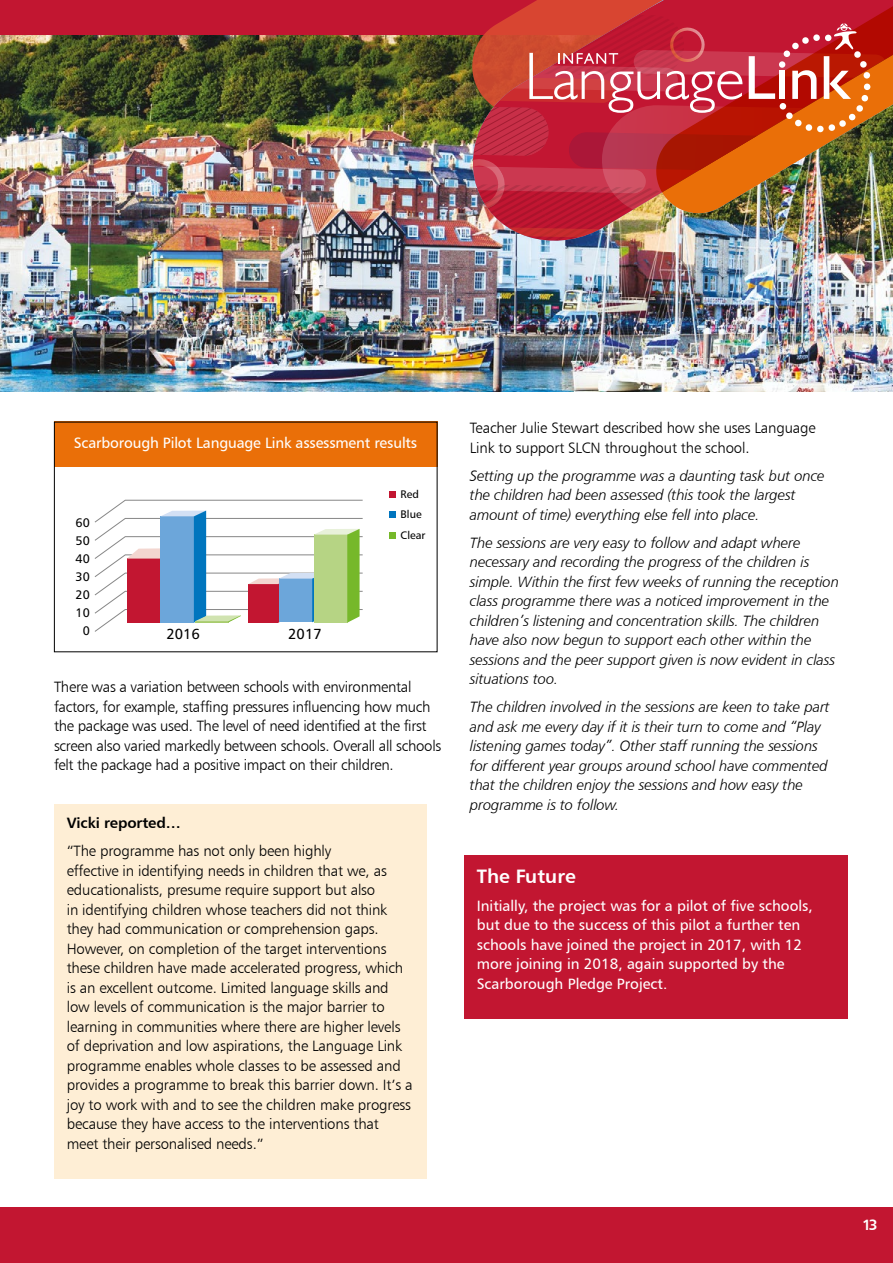
<style>
.page{position:relative;width:893px;height:1263px;background:#fff}
.page>*{position:absolute;margin:0;border:0;box-sizing:border-box;transform-origin:0 0}
.t1{font:19.5px "Humanist 777 BT Bold B";color:#fff}
.t2{font:15px/19.5px "Humanist 777 BT Light B";letter-spacing:-.01em;color:#000}
.t3{font:15px/19.5px "Humanist 777 BT Light Italic B";letter-spacing:-.01em;color:#000}
.t4{font:15px/19.5px "Humanist 777 BT Roman B";color:#fff}
.t5{font:15px "Humanist 777 BT Bold B";letter-spacing:-.01em;color:#000}
.t6{font:15px "Humanist 777 BT Bold B";color:#fff}
.t7{font:14.55px "Humanist 777 BT Roman B";color:#000}
.t8{font:12.45px/17.9px "Humanist 777 BT Roman B";color:#000;text-align:center}
.t9{font:10.95px/20.9px "Humanist 777 BT Roman B";color:#000}
</style>
<div class="page">
<img style="left:0;top:34px;width:893px;height:357px">
<div style="left:54px;top:422px;width:383px;height:45px;background:#ea6f08"></div>
<div style="left:464px;top:855px;width:383px;height:164px;background:#c21631"></div>
<div style="left:389px;top:491px;width:7px;height:7px;background:#c21631"></div>
<div style="left:389px;top:511px;width:7px;height:7px;background:#0075be"></div>
<div style="left:389px;top:532px;width:7px;height:7px;background:#76b82a"></div>
<svg style="left:94px;top:499px;width:269px;height:133px"></svg>
<div style="left:54px;top:804px;width:373px;height:374px;background:#feeed5"></div>
<div style="left:0;top:1208px;width:893px;height:55px;background:#c21631"></div>
<div style="left:0;top:0;width:893px;height:34px;background:#c21631"></div>
<svg style="left:517px;top:0;width:133px;height:12px;background:#d64131"></svg>
<img style="left:460px;top:12px;width:433px;height:240px">
<div style="left:786px;top:113px;width:7px;height:6px;background:#fff;border-radius:50%"></div>
<div style="left:780px;top:103px;width:6px;height:7px;background:#fff;border-radius:50%"></div>
<p class="t4" style="left:74px;top:432px;width:345px">Scarborough Pilot Language Link assessment results</p>
<p class="t8" style="left:76px;top:514px;width:16px">60<br>50<br>40<br>30<br>20<br>10<br>0</p>
<p class="t7" style="left:166px;top:625px;width:35px">2016</p>
<p class="t7" style="left:288px;top:625px;width:35px">2017</p>
<p class="t9" style="left:401px;top:483px;width:26px">Red<br>Blue<br>Clear</p>
<p class="t2" style="left:54px;top:677px;width:389px">There was a variation between schools with environmental factors, for example, staffing pressures influencing how much the package was used. The level of need identified at the first screen also varied markedly between schools. Overall all schools felt the package had a positive impact on their children.</p>
<p class="t5" style="left:67px;top:813px;width:115px">Vicki reported…</p>
<p class="t2" style="left:67px;top:841px;width:347px">“The programme has not only been highly<br>effective in identifying needs in children that we, as educationalists, presume require support but also<br>in identifying children whose teachers did not think they had communication or comprehension gaps.<br>However, on completion of the target interventions these children have made accelerated progress, which is an excellent outcome. Limited language skills and low levels of communication is the major barrier to learning in communities where there are higher levels of deprivation and low aspirations, the Language Link programme enables whole classes to be assessed and provides a programme to break this barrier down. It’s a joy to work with and to see the children make progress because they have access to the interventions that meet their personalised needs.”</p>
<p class="t2" style="left:470px;top:418px;width:347px">Teacher Julie Stewart described how she uses Language<br>Link to support SLCN throughout the school.</p>
<p class="t3" style="left:470px;top:465px;width:356px">Setting up the programme was a daunting task but once the children had been assessed (this took the largest amount of time) everything else fell into place.</p>
<p class="t3" style="left:470px;top:532px;width:371px">The sessions are very easy to follow and adapt where necessary and recording the progress of the children is simple. Within the first few weeks of running the reception class programme there was a noticed improvement in the children’s listening and concentration skills. The children have also now begun to support each other within the sessions and the peer support given is now evident in class situations too.</p>
<p class="t3" style="left:470px;top:697px;width:361px">The children involved in the sessions are keen to take part and ask me every day if it is their turn to come and “Play listening games today”. Other staff running the sessions for different year groups around school have commented that the children enjoy the sessions and how easy the programme is to follow.</p>
<h1 class="t1" style="left:477px;top:863px;width:101px">The Future</h1>
<p class="t4" style="left:477px;top:895px;width:338px">Initially, the project was for a pilot of five schools, but due to the success of this pilot a further ten schools have joined the project in 2017, with 12 more joining in 2018, again supported by the Scarborough Pledge Project.</p>
<p class="t6" style="left:862px;top:1215px;width:17px">13</p>
</div>
